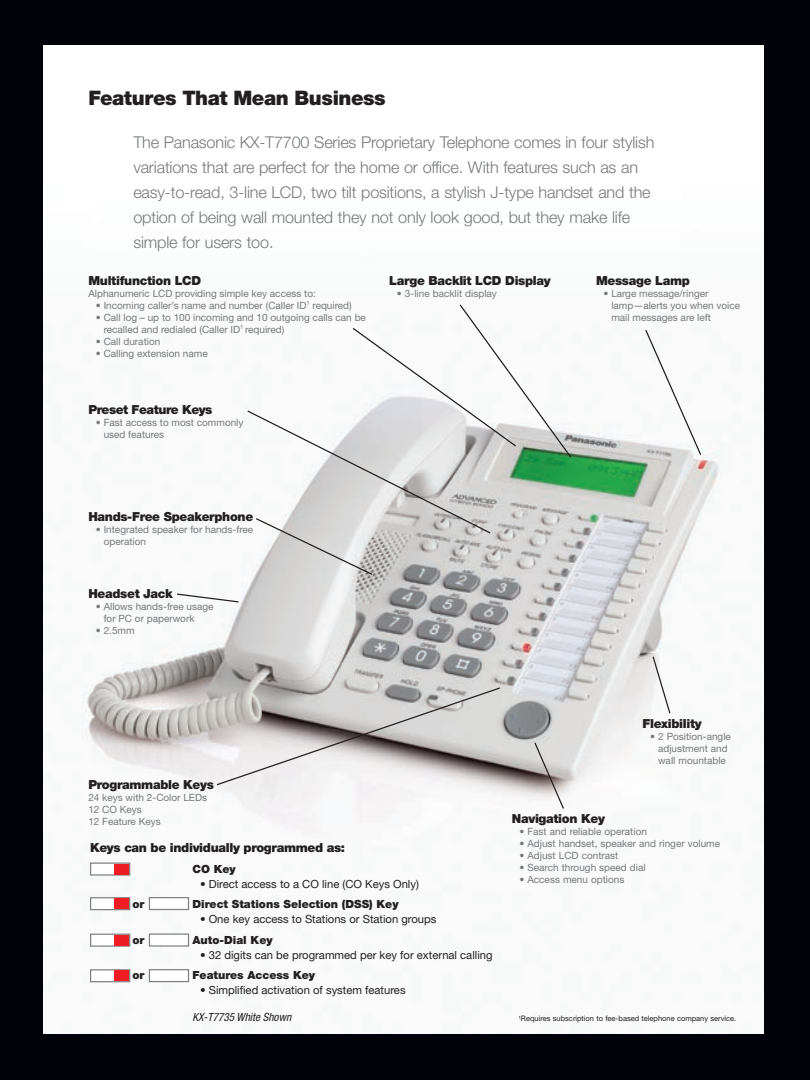
<style>
.page{position:relative;width:810px;height:1080px;background:#010209}
.page>*{position:absolute;margin:0;border:0;box-sizing:border-box;transform-origin:0 0}
.t1{font:900 20px "Helvetica Neue";letter-spacing:-.02em;color:#231f20}
.t2{font:300 16.25px/25px "Helvetica Neue";letter-spacing:-.01em;color:#76787b}
.t3{font:900 12.5px "Helvetica Neue";letter-spacing:-.025em;color:#231f20}
.t4{font:11.25px "Helvetica Neue";color:#231f20}
.t5{font:900 11.25px "Helvetica Neue";color:#231f20}
.t6{font:italic condensed 11.25px "Helvetica Neue";color:#231f20}
.t7{font:10px/12px "Helvetica Neue";color:#76787b}
.t8{font:7.5px "Helvetica Neue";color:#231f20}
</style>
<div class="page">
<img style="left:43px;top:45px;width:720px;height:989px">
<svg style="left:644px;top:328px;width:58px;height:128px;background:#f1f1f1"></svg>
<svg style="left:176px;top:593px;width:64px;height:10px"></svg>
<svg style="left:246px;top:303px;width:326px;height:273px;background:#dfe1df"></svg>
<svg style="left:533px;top:741px;width:32px;height:69px;background:#c9c5c4"></svg>
<svg style="left:652px;top:655px;width:19px;height:60px"></svg>
<svg style="left:215px;top:686px;width:286px;height:100px;background:#c5c2c2"></svg>
<div style="left:149px;top:898px;width:40px;height:12px;background:#fff"></div>
<div style="left:149px;top:897px;width:40px;height:13px;border:1px solid #808285"></div>
<div style="left:149px;top:934px;width:40px;height:12px;background:#fff"></div>
<div style="left:149px;top:933px;width:40px;height:14px;border:1px solid #808285"></div>
<div style="left:149px;top:970px;width:40px;height:12px;background:#fff"></div>
<div style="left:149px;top:969px;width:40px;height:13px;border:1px solid #808285"></div>
<div style="left:91px;top:863px;width:39px;height:12px;background:#fff"></div>
<div style="left:90px;top:862px;width:40px;height:14px;border:1px solid #808285"></div>
<div style="left:114px;top:864px;width:15px;height:10px;background:#ee1d23"></div>
<div style="left:91px;top:898px;width:39px;height:12px;background:#fff"></div>
<div style="left:90px;top:897px;width:40px;height:13px;border:1px solid #808285"></div>
<div style="left:114px;top:898px;width:15px;height:11px;background:#ee1d23"></div>
<div style="left:91px;top:934px;width:39px;height:12px;background:#fff"></div>
<div style="left:90px;top:934px;width:40px;height:13px;border:1px solid #808285"></div>
<div style="left:114px;top:935px;width:15px;height:10px;background:#ee1d23"></div>
<div style="left:91px;top:970px;width:39px;height:12px;background:#fff"></div>
<div style="left:90px;top:969px;width:40px;height:13px;border:1px solid #808285"></div>
<div style="left:114px;top:970px;width:15px;height:11px;background:#ee1d23"></div>
<h1 class="t1" style="left:88px;top:86px;width:299px">Features That Mean Business</h1>
<p class="t2" style="left:133px;top:129px;width:523px">The Panasonic KX-T7700 Series Proprietary Telephone comes in four stylish variations that are perfect for the home or office. With features such as an easy-to-read, 3-line LCD, two tilt positions, a stylish J-type handset and the option of being wall mounted they not only look good, but they make life simple for users too.</p>
<p class="t3" style="left:596px;top:273px;width:95px">Message Lamp</p>
<p class="t7" style="left:611px;top:287px;width:130px;text-indent:-8px">• Large message/ringer lamp—alerts you when voice mail messages are left</p>
<p class="t3" style="left:88px;top:273px;width:114px">Multifunction LCD</p>
<p class="t7" style="left:88px;top:287px;width:229px">Alphanumeric LCD providing simple key access to:</p>
<p class="t7" style="left:96px;top:299px;width:257px">• Incoming caller’s name and number (Caller ID<sup>1</sup> required)</p>
<p class="t7" style="left:104px;top:311px;width:264px;text-indent:-8px">• Call log – up to 100 incoming and 10 outgoing calls can be recalled and redialed (Caller ID<sup>1</sup> required)</p>
<p class="t7" style="left:96px;top:335px;width:66px">• Call duration</p>
<p class="t7" style="left:96px;top:347px;width:113px">• Calling extension name</p>
<p class="t3" style="left:389px;top:273px;width:163px">Large Backlit LCD Display</p>
<p class="t7" style="left:397px;top:287px;width:102px">• 3-line backlit display</p>
<p class="t3" style="left:88px;top:402px;width:126px">Preset Feature Keys</p>
<p class="t7" style="left:104px;top:416px;width:141px;text-indent:-8px">• Fast access to most commonly used features</p>
<p class="t3" style="left:88px;top:509px;width:166px">Hands-Free Speakerphone</p>
<p class="t7" style="left:104px;top:523px;width:151px;text-indent:-8px">• Integrated speaker for hands-free operation</p>
<p class="t3" style="left:88px;top:586px;width:86px">Headset Jack</p>
<p class="t7" style="left:104px;top:600px;width:111px;text-indent:-8px">• Allows hands-free usage for PC or paperwork</p>
<p class="t7" style="left:96px;top:624px;width:40px">• 2.5mm</p>
<p class="t3" style="left:642px;top:716px;width:61px">Flexibility</p>
<p class="t7" style="left:650px;top:731px;width:82px;text-align:center">• 2 Position-angle adjustment and wall mountable</p>
<p class="t3" style="left:88px;top:778px;width:127px">Programmable Keys</p>
<p class="t7" style="left:88px;top:792px;width:120px">24 keys with 2-Color LEDs<br>12 CO Keys<br>12 Feature Keys</p>
<p class="t3" style="left:90px;top:840px;width:257px">Keys can be individually programmed as:</p>
<p class="t5" style="left:192px;top:862px;width:45px">CO Key</p>
<p class="t4" style="left:200px;top:877px;width:221px">• Direct access to a CO line (CO Keys Only)</p>
<p class="t5" style="left:132px;top:898px;width:14px">or</p>
<p class="t5" style="left:192px;top:898px;width:208px">Direct Stations Selection (DSS) Key</p>
<p class="t4" style="left:200px;top:913px;width:238px">• One key access to Stations or Station groups</p>
<p class="t5" style="left:132px;top:933px;width:14px">or</p>
<p class="t5" style="left:192px;top:933px;width:82px">Auto-Dial Key</p>
<p class="t4" style="left:200px;top:948px;width:294px">• 32 digits can be programmed per key for external calling</p>
<p class="t5" style="left:132px;top:969px;width:14px">or</p>
<p class="t5" style="left:192px;top:969px;width:124px">Features Access Key</p>
<p class="t4" style="left:200px;top:984px;width:207px">• Simplified activation of system features</p>
<p class="t6" style="left:192px;top:1010px;width:100px">KX-T7735 White Shown</p>
<p class="t8" style="left:519px;top:1014px;width:219px"><sup>1</sup> Requires subscription to fee-based telephone company service.</p>
<p class="t3" style="left:512px;top:811px;width:95px">Navigation Key</p>
<p class="t7" style="left:519px;top:825px;width:129px">• Fast and reliable operation</p>
<p class="t7" style="left:519px;top:837px;width:202px">• Adjust handset, speaker and ringer volume</p>
<p class="t7" style="left:519px;top:849px;width:101px">• Adjust LCD contrast</p>
<p class="t7" style="left:519px;top:862px;width:128px">• Search through speed dial</p>
<p class="t7" style="left:519px;top:874px;width:107px">• Access menu options</p>
</div>
